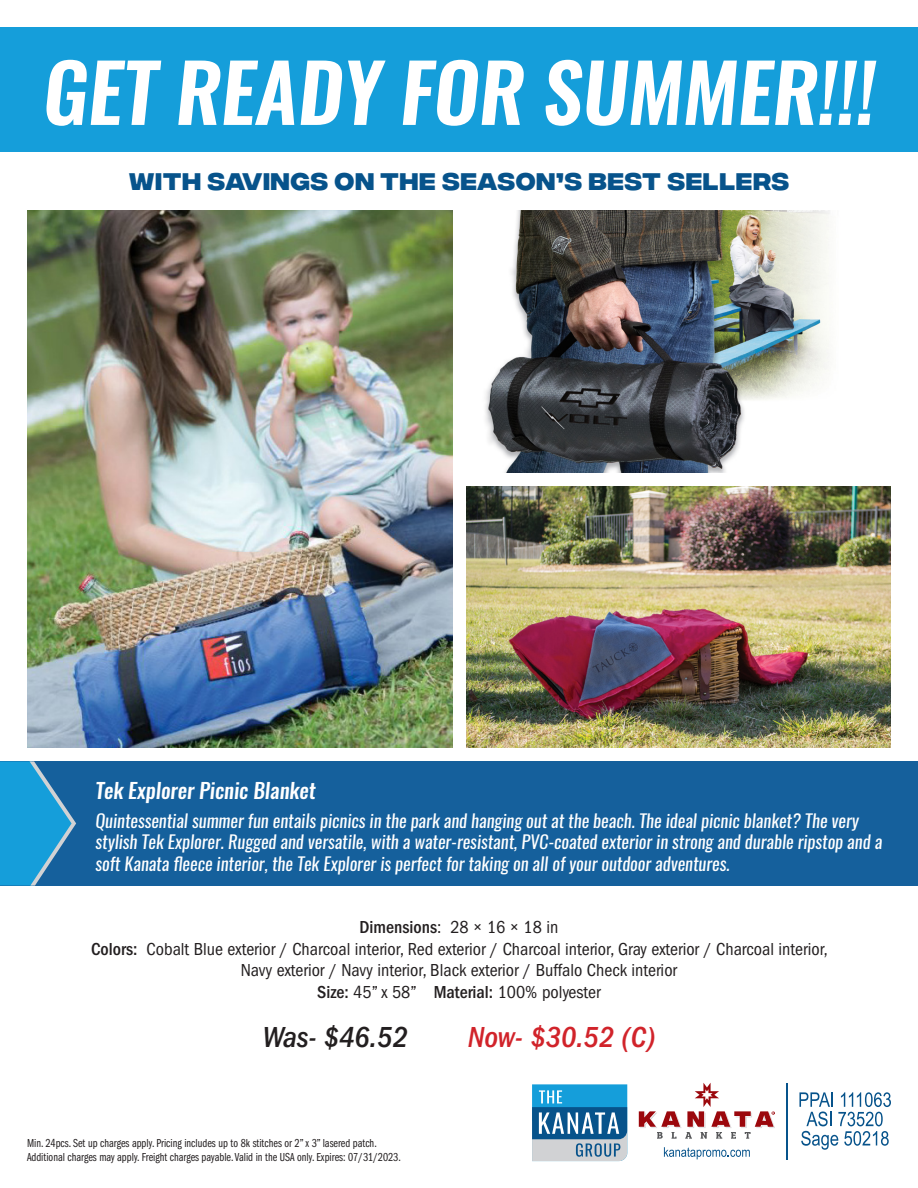
<style>
.page{position:relative;width:918px;height:1188px;background:#fff}
.page>*{position:absolute;margin:0;border:0;box-sizing:border-box;transform-origin:0 0}
.t1{font:italic 600 79.5px "Oswald";color:#fff}
.t2{font:italic 500 condensed 30px "ITC Franklin Gothic Std";color:#d1232a}
.t3{font:italic 500 condensed 30px "ITC Franklin Gothic Std";color:#231f20}
.t4{font:700 24px "Integral CF";letter-spacing:.025em;color:#07538b}
.t5{font:italic 500 21px "Oswald";color:#fff}
.t6{font:italic 18px/21.6px "Oswald";color:#fff}
.t7{font:condensed 18px/21.6px "ITC Franklin Gothic Std";color:#231f20;text-align:center}
.t8{font:12px/14.4px "ITC Franklin Gothic Std Bk Cp";color:#231f20}
.s1{font-weight:500}
</style>
<div class="page">
<div style="left:0;top:27px;width:918px;height:124px;background:#159eda"></div>
<div style="left:0;top:761px;width:918px;height:125px;background:#15609c"></div>
<svg style="left:0;top:761px;width:76px;height:125px"></svg>
<img style="left:27px;top:211px;width:425px;height:537px">
<img style="left:485px;top:211px;width:345px;height:261px">
<img style="left:467px;top:486px;width:424px;height:262px">
<svg style="left:532px;top:1084px;width:95px;height:77px;background:#5a9bc0"></svg>
<svg style="left:639px;top:1083px;width:136px;height:56px"></svg>
<svg style="left:664px;top:1147px;width:86px;height:12px"></svg>
<svg style="left:799px;top:1092px;width:92px;height:58px"></svg>
<hr style="left:786px;top:1083px;width:2px;height:76px;background:#07538b">
<p class="t1" style="left:43px;top:37px;width:834px">GET READY FOR SUMMER!!!</p>
<p class="t4" style="left:129px;top:168px;width:662px">WITH SAVINGS ON THE SEASON’S BEST SELLERS</p>
<p class="t5" style="left:96px;top:776px;width:222px">Tek Explorer Picnic Blanket</p>
<p class="t6" style="left:96px;top:809px;width:788px">Quintessential summer fun entails picnics in the park and hanging out at the beach. The ideal picnic blanket? The very stylish Tek Explorer. Rugged and versatile, with a water-resistant, PVC-coated exterior in strong and durable ripstop and a soft Kanata fleece interior, the Tek Explorer is perfect for taking on all of your outdoor adventures.</p>
<p class="t7" style="left:360px;top:917px;width:200px"><span class="s1">Dimensions</span>: 28 × 16 × 18 in</p>
<p class="t7" style="left:91px;top:938px;width:738px"><span class="s1">Colors:</span> Cobalt Blue exterior / Charcoal interior, Red exterior / Charcoal interior, Gray exterior / Charcoal interior,<br>Navy exterior / Navy interior, Black exterior / Buffalo Check interior</p>
<p class="t7" style="left:317px;top:981px;width:285px"><span class="s1">Size:</span> 45” x 58” <span class="s1">Material:</span> 100% polyester</p>
<p class="t3" style="left:263px;top:1021px;width:147px">Was- $46.52</p>
<p class="t2" style="left:468px;top:1021px;width:189px">Now- $30.52 (C)</p>
<p class="t8" style="left:27px;top:1136px;width:375px">Min. 24pcs. Set up charges apply. Pricing includes up to 8k stitches or 2” x 3” lasered patch.<br>Additional charges may apply. Freight charges payable. Valid in the USA only. Expires: 07/31/2023.</p>
</div>
